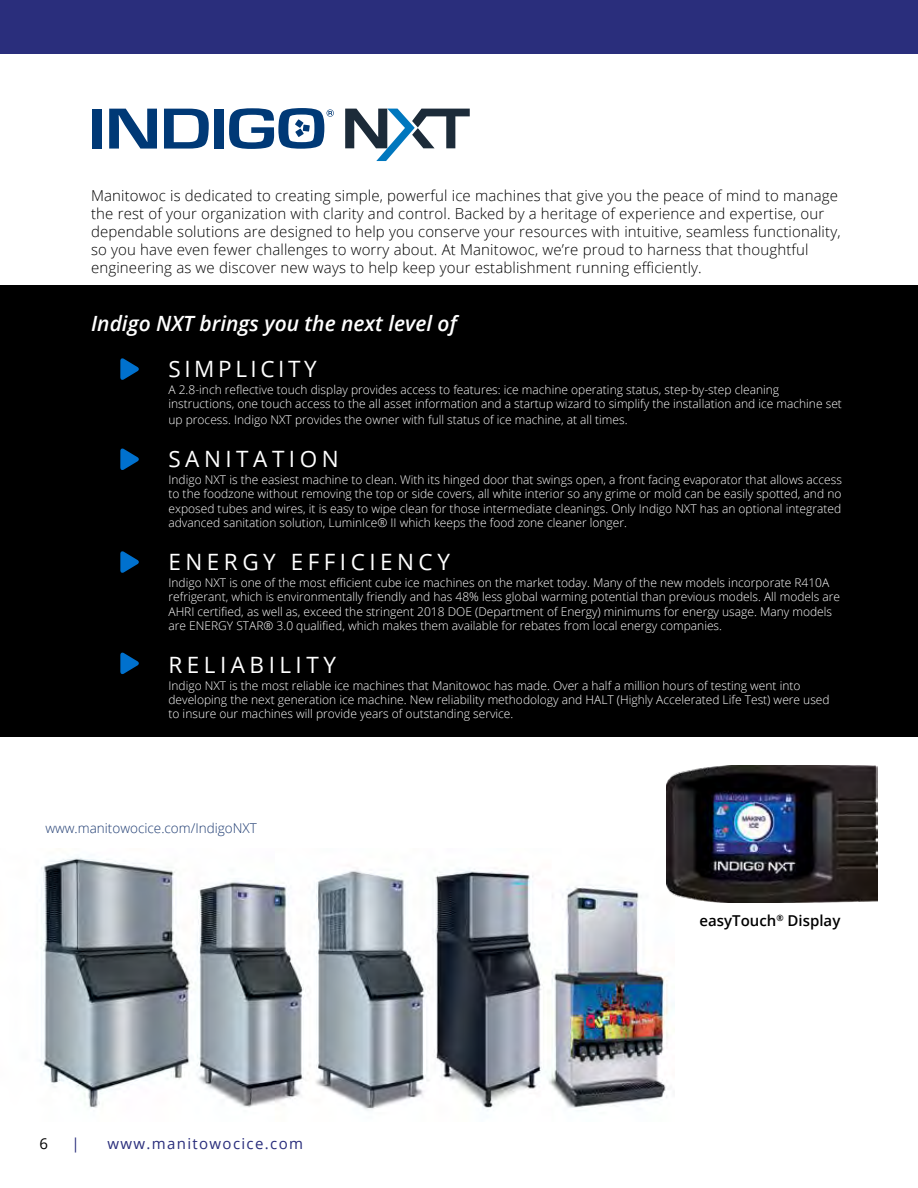
<style>
.page{position:relative;width:918px;height:1188px;background:#fff}
.page>*{position:absolute;margin:0;border:0;box-sizing:border-box;transform-origin:0 0}
.t1{font:22.5px "Open Sans";letter-spacing:.2em;color:#fff}
.t2{font:22.5px "Open Sans";letter-spacing:.16em;color:#fff}
.t3{font:italic 600 21px "Open Sans";color:#fff}
.t4{font:300 15px/18px "Open Sans";letter-spacing:.01em;color:#000}
.t5{font:15px "Open Sans";letter-spacing:.09em;color:#2a2e7c}
.t6{font:600 15px "Open Sans";color:#000}
.t7{font:15px "Open Sans";color:#000}
.t8{font:300 13.5px "Open Sans";color:#1f3c72}
.t9{font:300 12px/14.4px "Open Sans";color:#fff}
</style>
<div class="page">
<div style="left:0;top:285px;width:918px;height:452px;background:#000"></div>
<img style="left:39px;top:857px;width:636px;height:254px">
<div style="left:0;top:0;width:918px;height:54px;background:#2a2e7c"></div>
<img style="left:666px;top:765px;width:211px;height:137px">
<div style="left:92px;top:109px;width:10px;height:40px;background:#003976"></div>
<svg style="left:109px;top:109px;width:48px;height:40px"></svg>
<svg style="left:164px;top:109px;width:45px;height:40px"></svg>
<div style="left:214px;top:109px;width:10px;height:40px;background:#003976"></div>
<svg style="left:229px;top:108px;width:105px;height:41px"></svg>
<svg style="left:345px;top:109px;width:125px;height:52px"></svg>
<svg style="left:120px;top:358px;width:19px;height:22px"></svg>
<svg style="left:120px;top:448px;width:19px;height:22px"></svg>
<svg style="left:120px;top:551px;width:19px;height:22px"></svg>
<svg style="left:120px;top:652px;width:19px;height:22px"></svg>
<p class="t4" style="left:91px;top:186px;width:751px">Manitowoc is dedicated to creating simple, powerful ice machines that give you the peace of mind to manage the rest of your organization with clarity and control. Backed by a heritage of experience and expertise, our dependable solutions are designed to help you conserve your resources with intuitive, seamless functionality, so you have even fewer challenges to worry about. At Manitowoc, we’re proud to harness that thoughtful engineering as we discover new ways to help keep your establishment running efficiently.</p>
<h2 class="t3" style="left:91px;top:309px;width:367px">Indigo NXT brings you the next level of</h2>
<h1 class="t2" style="left:168px;top:353px;width:150px">SIMPLICITY</h1>
<p class="t9" style="left:168px;top:382px;width:675px">A 2.8-inch reflective touch display provides access to features: ice machine operating status, step-by-step cleaning instructions, one touch access to the all asset information and a startup wizard to simplify the installation and ice machine set</p>
<p class="t9" style="left:168px;top:412px;width:461px">up process. Indigo NXT provides the owner with full status of ice machine, at all times.</p>
<h1 class="t1" style="left:168px;top:444px;width:172px">SANITATION</h1>
<p class="t9" style="left:168px;top:472px;width:675px;text-align:justify">Indigo NXT is the easiest machine to clean. With its hinged door that swings open, a front facing evaporator that allows access to the foodzone without removing the top or side covers, all white interior so any grime or mold can be easily spotted, and no exposed tubes and wires, it is easy to wipe clean for those intermediate cleanings. Only Indigo NXT has an optional integrated advanced sanitation solution, LuminIce® II which keeps the food zone cleaner longer.</p>
<h1 class="t1" style="left:168px;top:547px;width:283px">ENERGY EFFICIENCY</h1>
<p class="t9" style="left:168px;top:575px;width:673px">Indigo NXT is one of the most efficient cube ice machines on the market today. Many of the new models incorporate R410A refrigerant, which is environmentally friendly and has 48% less global warming potential than previous models. All models are AHRI certified, as well as, exceed the stringent 2018 DOE (Department of Energy) minimums for energy usage. Many models are ENERGY STAR® 3.0 qualified, which makes them available for rebates from local energy companies.</p>
<h1 class="t1" style="left:168px;top:650px;width:169px">RELIABILITY</h1>
<p class="t9" style="left:168px;top:678px;width:663px">Indigo NXT is the most reliable ice machines that Manitowoc has made. Over a half a million hours of testing went into developing the next generation ice machine. New reliability methodology and HALT (Highly Accelerated Life Test) were used to insure our machines will provide years of outstanding service.</p>
<p class="t8" style="left:45px;top:818px;width:213px">www.manitowocice.com/IndigoNXT</p>
<p class="t7" style="left:40px;top:1134px;width:10px">6</p>
<p class="t5" style="left:72px;top:1134px;width:10px">|</p>
<p class="t5" style="left:107px;top:1134px;width:197px">www.manitowocice.com</p>
<p class="t6" style="left:700px;top:910px;width:142px">easyTouch<sup>®</sup> Display</p>
</div>
